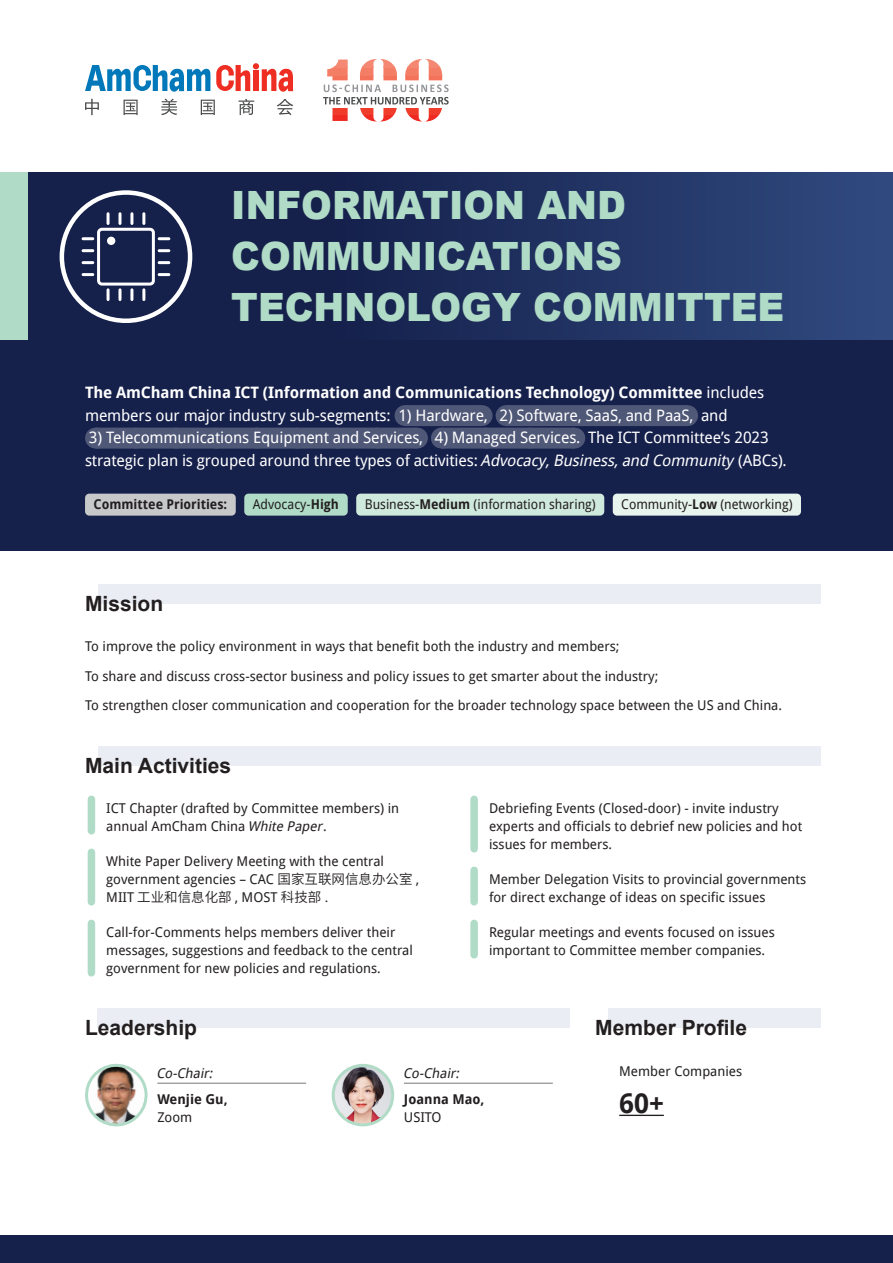
<style>
.page{position:relative;width:893px;height:1263px;background:#fff}
.page>*{position:absolute;margin:0;border:0;box-sizing:border-box;transform-origin:0 0}
.Header_L1{font:900 39px/51px "Arial";color:#b0dbc7;scale:.95 1}
.Body{font:700 27px "Droid Sans";color:#231f20}
.Header_L2_new{font:700 21px "Arial";color:#231f20}
.Body-2{font:15.75px/22.5px "Droid Sans";letter-spacing:-.01em;color:#fff}
.Activities{font:13.5px/18px "Droid Sans";color:#231f20}
.Body-3{font:13.5px "Droid Sans";color:#231f20}
.Items{font:13.5px "Droid Sans";color:#231f20;scale:.95 1}
.Body-4{font:700 13.5px/18px "Droid Sans";color:#231f20}
.Items-2{font:700 13.5px "Droid Sans";color:#231f20;scale:.95 1}
.Body-5{font:italic 13.5px "Droid Sans";color:#231f20}
.s1{font-weight:700}
.s2{font-style:italic}
.s3{font-family:"Source Han Sans CN"}
.s4{font-weight:400}
</style>
<div class="page">
<div style="left:0;top:1235px;width:893px;height:28px;background:#15204b"></div>
<svg style="left:85px;top:99px;width:14px;height:16px"></svg>
<svg style="left:124px;top:100px;width:14px;height:15px"></svg>
<svg style="left:161px;top:99px;width:16px;height:16px"></svg>
<svg style="left:201px;top:100px;width:14px;height:15px"></svg>
<svg style="left:238px;top:99px;width:16px;height:16px"></svg>
<svg style="left:277px;top:99px;width:16px;height:16px"></svg>
<svg style="left:216px;top:63px;width:77px;height:29px"></svg>
<svg style="left:85px;top:65px;width:125px;height:27px"></svg>
<svg style="left:332px;top:115px;width:107px;height:6px"></svg>
<svg style="left:332px;top:108px;width:110px;height:7px"></svg>
<svg style="left:327px;top:76px;width:115px;height:4px"></svg>
<svg style="left:327px;top:68px;width:115px;height:8px"></svg>
<svg style="left:332px;top:59px;width:109px;height:9px"></svg>
<svg style="left:323px;top:84px;width:126px;height:21px"></svg>
<div style="left:0;top:172px;width:893px;height:379px;background:#15204b"></div>
<div style="left:327px;top:172px;width:566px;height:168px;background:linear-gradient(to right,#15204b,#304a80)"></div>
<div style="left:0;top:172px;width:28px;height:168px;background:#b0dbc7"></div>
<div style="left:405px;top:405px;width:76px;height:21px;background:#505878"></div>
<div style="left:506px;top:405px;width:181px;height:21px;background:#505878"></div>
<svg style="left:687px;top:405px;width:1px;height:21px"></svg>
<div style="left:96px;top:428px;width:320px;height:21px;background:#505878"></div>
<svg style="left:136px;top:448px;width:260px;height:1px"></svg>
<svg style="left:416px;top:428px;width:1px;height:21px"></svg>
<div style="left:441px;top:428px;width:133px;height:21px;background:#505878"></div>
<svg style="left:441px;top:427px;width:21px;height:22px"></svg>
<svg style="left:481px;top:405px;width:105px;height:44px"></svg>
<div style="left:244px;top:494px;width:104px;height:22px;background:#b0dbc7;border-radius:4px"></div>
<div style="left:85px;top:494px;width:151px;height:22px;background:#c7c8ca;border-radius:4px"></div>
<div style="left:356px;top:494px;width:248px;height:22px;background:#d0e9dd;border-radius:4px"></div>
<div style="left:613px;top:494px;width:188px;height:22px;background:#e7f4ee;border-radius:4px"></div>
<div style="left:98px;top:746px;width:723px;height:19px;background:#eaedf3"></div>
<div style="left:98px;top:585px;width:723px;height:19px;background:#eaedf3"></div>
<div style="left:88px;top:799px;width:7px;height:32px;background:#b0dbc7"></div>
<div style="left:88px;top:852px;width:7px;height:50px;background:#b0dbc7"></div>
<div style="left:88px;top:923px;width:7px;height:50px;background:#b0dbc7"></div>
<div style="left:470px;top:799px;width:8px;height:50px;background:#b0dbc7"></div>
<div style="left:470px;top:870px;width:8px;height:32px;background:#b0dbc7"></div>
<div style="left:470px;top:923px;width:8px;height:32px;background:#b0dbc7"></div>
<svg style="left:85px;top:1064px;width:62px;height:63px"></svg>
<hr style="left:157px;top:1083px;width:149px;height:1px;background:#76787b">
<img style="left:333px;top:1065px;width:60px;height:60px;border-radius:30px">
<div style="left:332px;top:1064px;width:62px;height:62px;border:3px solid #b0dbc7;border-radius:50%"></div>
<hr style="left:404px;top:1083px;width:149px;height:1px;background:#76787b">
<div style="left:98px;top:1009px;width:472px;height:19px;background:#eaedf3"></div>
<div style="left:608px;top:1009px;width:213px;height:19px;background:#eaedf3"></div>
<hr style="left:619px;top:1115px;width:45px;height:1px;background:#231f20">
<div style="left:97px;top:228px;width:58px;height:58px;border:3px solid #fff;border-radius:3px"></div>
<svg style="left:107px;top:214px;width:3px;height:9px"></svg>
<svg style="left:118px;top:214px;width:3px;height:9px"></svg>
<svg style="left:130px;top:214px;width:3px;height:9px"></svg>
<svg style="left:142px;top:214px;width:3px;height:9px"></svg>
<svg style="left:107px;top:290px;width:3px;height:10px"></svg>
<svg style="left:118px;top:290px;width:3px;height:10px"></svg>
<svg style="left:130px;top:290px;width:3px;height:10px"></svg>
<svg style="left:142px;top:290px;width:3px;height:10px"></svg>
<svg style="left:159px;top:237px;width:10px;height:3px"></svg>
<svg style="left:159px;top:249px;width:10px;height:3px"></svg>
<svg style="left:159px;top:261px;width:10px;height:3px"></svg>
<svg style="left:159px;top:273px;width:10px;height:3px"></svg>
<svg style="left:83px;top:237px;width:10px;height:3px"></svg>
<svg style="left:83px;top:249px;width:10px;height:3px"></svg>
<svg style="left:83px;top:261px;width:10px;height:3px"></svg>
<svg style="left:83px;top:273px;width:10px;height:3px"></svg>
<div style="left:60px;top:190px;width:132px;height:133px;border:4px solid #fff;border-radius:50%"></div>
<div style="left:107px;top:237px;width:8px;height:8px;background:#fff;border-radius:50%"></div>
<p class="Header_L1" style="left:231px;top:179px;width:584px">INFORMATION AND<br>COMMUNICATIONS<br>TECHNOLOGY COMMITTEE</p>
<p class="Body-2" style="left:85px;top:382px;width:681px"><span class="s1">The AmCham China ICT (Information and Communications Technology) Committee</span> includes members our major industry sub-segments: 1) Hardware, 2) Software, SaaS, and PaaS, and</p>
<p class="Body-2" style="left:85px;top:427px;width:703px">3) Telecommunications Equipment and Services, 4) Managed Services. The ICT Committee’s 2023 strategic plan is grouped around three types of activities: <span class="s2">Advocacy,Business,and Community</span> (ABCs).</p>
<p class="Items-2" style="left:94px;top:497px;width:142px">Committee Priorities:</p>
<p class="Items" style="left:253px;top:497px;width:92px">Advocacy-<span class="s1">High</span></p>
<p class="Items" style="left:365px;top:497px;width:245px">Business-<span class="s1">Medium</span> (information sharing)</p>
<p class="Items" style="left:621px;top:497px;width:182px">Community-<span class="s1">Low</span> (networking)</p>
<p class="Header_L2_new" style="left:85px;top:590px;width:80px">Mission</p>
<p class="Body-3" style="left:85px;top:639px;width:536px">To improve the policy environment in ways that benefit both the industry and members;</p>
<p class="Body-3" style="left:85px;top:668px;width:575px">To share and discuss cross-sector business and policy issues to get smarter about the industry;</p>
<p class="Body-3" style="left:85px;top:698px;width:698px">To strengthen closer communication and cooperation for the broader technology space between the US and China.</p>
<p class="Header_L2_new" style="left:85px;top:751px;width:148px">Main Activities</p>
<p class="Activities" style="left:106px;top:799px;width:294px">ICT Chapter (drafted by Committee members) in annual AmCham China <span class="s2">White Paper</span>.</p>
<p class="Activities" style="left:106px;top:852px;width:314px">White Paper Delivery Meeting with the central government agencies – CAC <span class="s3">国家互联网信息办公室</span> ,<br>MIIT <span class="s3">工业和信息化部</span> , MOST <span class="s3">科技部 .</span></p>
<p class="Activities" style="left:106px;top:923px;width:308px">Call-for-Comments helps members deliver their messages, suggestions and feedback to the central government for new policies and regulations.</p>
<p class="Activities" style="left:489px;top:799px;width:315px">Debriefing Events (Closed-door) - invite industry experts and officials to debrief new policies and hot issues for members.</p>
<p class="Activities" style="left:489px;top:870px;width:319px">Member Delegation Visits to provincial governments for direct exchange of ideas on specific issues</p>
<p class="Activities" style="left:489px;top:923px;width:287px">Regular meetings and events focused on issues important to Committee member companies.</p>
<p class="Header_L2_new" style="left:85px;top:1014px;width:114px">Leadership</p>
<p class="Header_L2_new" style="left:595px;top:1014px;width:153px">Member Profile</p>
<p class="Body-3" style="left:619px;top:1063px;width:124px">Member Companies</p>
<p class="Body" style="left:619px;top:1088px;width:46px">60+</p>
<p class="Body-5" style="left:156px;top:1065px;width:60px">Co-Chair:</p>
<p class="Body-4" style="left:157px;top:1090px;width:72px">Wenjie Gu,<br><span class="s4">Zoom</span></p>
<p class="Body-5" style="left:403px;top:1065px;width:60px">Co-Chair:</p>
<p class="Body-4" style="left:404px;top:1090px;width:82px">Joanna Mao,<br><span class="s4">USITO</span></p>
</div>
